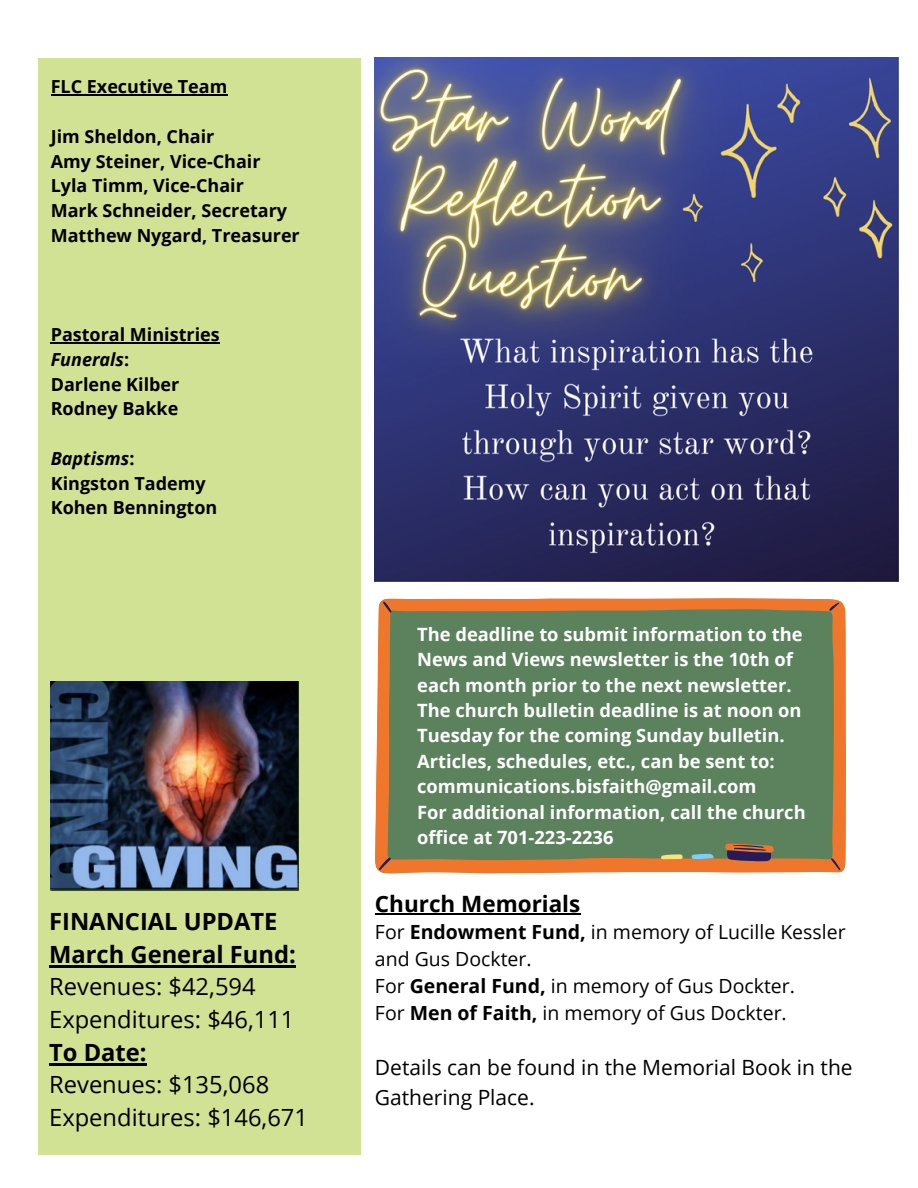
<style>
.page{position:relative;width:918px;height:1188px;background:#fff}
.page>*{position:absolute;margin:0;border:0;box-sizing:border-box;transform-origin:0 0}
.t1{font:23.7px/32.7px "Open Sans";color:#000}
.t2{font:700 23.7px/32.7px "Open Sans";color:#000}
.t3{font:700 22.5px "Open Sans";color:#000}
.t4{font:21px/29.2px "Open Sans";color:#000}
.t5{font:19.5px/27px "Open Sans";color:#000}
.t6{font:700 18.3px/25.3px "Open Sans";color:#fff}
.t7{font:700 18px/24.8px "Open Sans";color:#000}
.s1{font-style:italic}
.s2{font-weight:700}
</style>
<div class="page">
<div style="left:38px;top:58px;width:322px;height:1097px;background:#d1e294"></div>
<img style="left:51px;top:681px;width:247px;height:209px">
<svg style="left:375px;top:598px;width:471px;height:276px;fill:#f0762c"></svg>
<svg style="left:378px;top:601px;width:463px;height:270px;background:#6c8057"></svg>
<img style="left:375px;top:58px;width:523px;height:523px">
<hr style="left:51px;top:95px;width:177px;height:1px;background:#000">
<hr style="left:51px;top:342px;width:169px;height:1px;background:#000">
<hr style="left:49px;top:965px;width:247px;height:2px;background:#000">
<hr style="left:49px;top:1063px;width:98px;height:2px;background:#000">
<hr style="left:375px;top:913px;width:205px;height:1px;background:#000">
<p class="t7" style="left:51px;top:74px;width:178px">FLC Executive Team</p>
<p class="t7" style="left:51px;top:124px;width:251px">Jim Sheldon, Chair<br>Amy Steiner, Vice-Chair<br>Lyla Timm, Vice-Chair<br>Mark Schneider, Secretary<br>Matthew Nygard, Treasurer</p>
<p class="t7" style="left:51px;top:322px;width:171px">Pastoral Ministries<br><span class="s1">Funerals</span>:<br>Darlene Kilber<br>Rodney Bakke</p>
<p class="t7" style="left:51px;top:446px;width:168px"><span class="s1">Baptisms</span>:<br>Kingston Tademy<br>Kohen Bennington</p>
<p class="t2" style="left:49px;top:905px;width:248px">FINANCIAL UPDATE<br>March General Fund:</p>
<p class="t1" style="left:49px;top:970px;width:247px">Revenues: $42,594<br>Expenditures: $46,111</p>
<p class="t2" style="left:49px;top:1035px;width:99px">To Date:</p>
<p class="t1" style="left:49px;top:1068px;width:260px">Revenues: $135,068<br>Expenditures: $146,671</p>
<p class="t6" style="left:417px;top:621px;width:390px">The deadline to submit information to the News and Views newsletter is the 10th of each month prior to the next newsletter.<br>The church bulletin deadline is at noon on Tuesday for the coming Sunday bulletin.<br>Articles, schedules, etc., can be sent to: communications.bisfaith@gmail.com<br>For additional information, call the church office at 701-223-2236</p>
<p class="t3" style="left:375px;top:888px;width:207px">Church Memorials</p>
<p class="t5" style="left:375px;top:918px;width:472px">For <span class="s2">Endowment Fund,</span> in memory of Lucille Kessler and Gus Dockter.<br>For <span class="s2">General Fund,</span> in memory of Gus Dockter.<br>For <span class="s2">Men of Faith,</span> in memory of Gus Dockter.</p>
<p class="t4" style="left:375px;top:1053px;width:479px">Details can be found in the Memorial Book in the<br>Gathering Place.</p>
</div>
